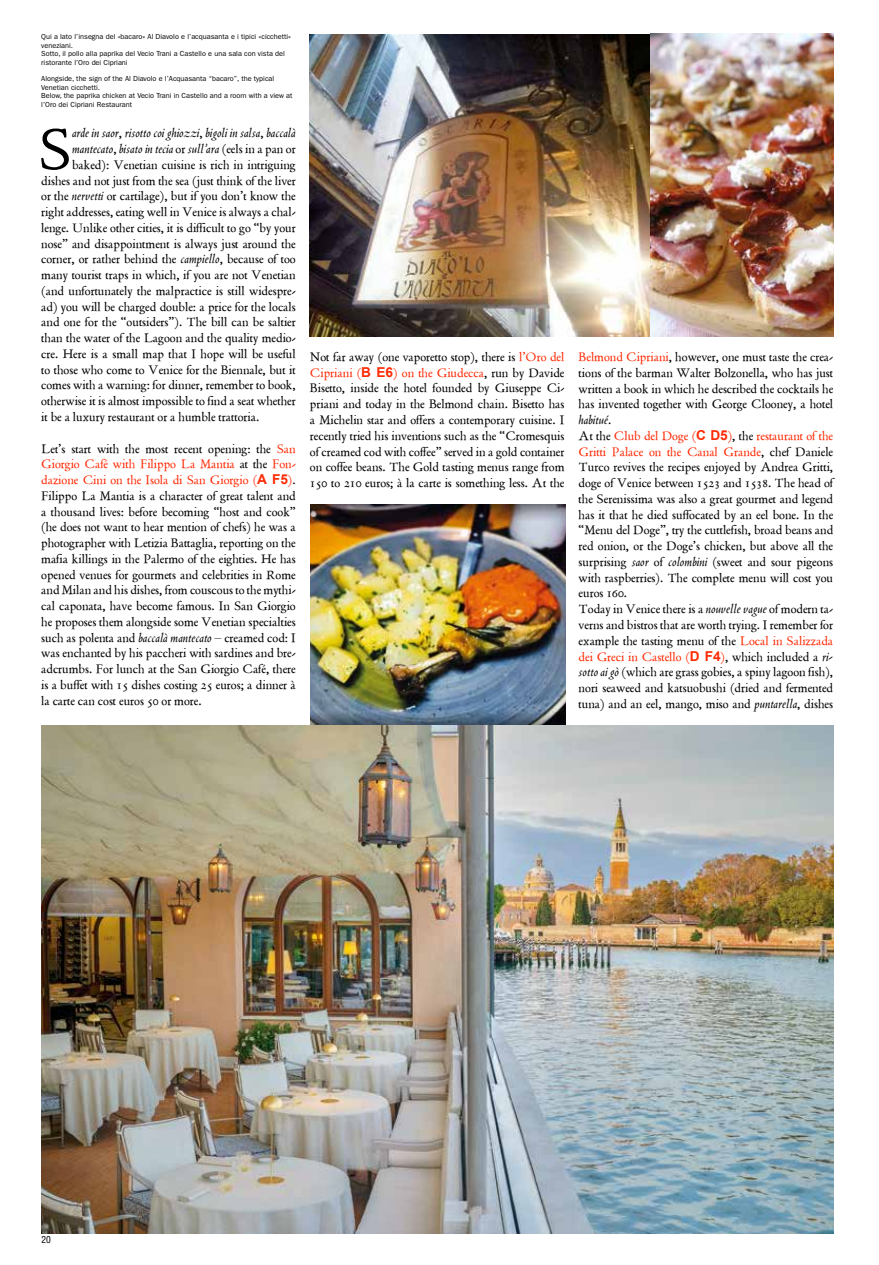
<style>
.page{position:relative;width:879px;height:1265px;background:#fff}
.page>*{position:absolute;margin:0;border:0;box-sizing:border-box;transform-origin:0 0}
.t1{font:64.4px "Alle Poliphilus";color:#000}
.t2{font:13.6px/15.8px "Alle Poliphilus";color:#000;text-align:justify}
.t3{font:13.6px/15.8px "Alle Blado";color:#000}
.t4{font:condensed 9.4px "Helvetica LT Std";color:#000}
.t5{font:7.3px/8.4px "ITC Franklin Gothic Std";color:#000}
.s1{font-family:"Alle Poliphilus"}
.s2{font-family:"Alle Blado"}
.s3{color:#ff2b06}
.s4{font-family:"Arial";font-weight:700;color:#ff2b06}
</style>
<div class="page">
<img style="left:310px;top:34px;width:523px;height:303px">
<img style="left:311px;top:504px;width:255px;height:221px">
<img style="left:41px;top:725px;width:792px;height:508px">
<p class="t5" style="left:41px;top:33px;width:251px">Qui a lato l’insegna del «bacaro» Al Diavolo e l’acquasanta e i tipici «cicchetti» veneziani.<br>Sotto, il pollo alla paprika del Vecio Trani a Castello e una sala con vista del ristorante l’Oro dei Cipriani</p>
<p class="t5" style="left:41px;top:75px;width:253px">Alongside, the sign of the Al Diavolo e l’Acquasanta “bacaro”, the typical Venetian cicchetti.<br>Below, the paprika chicken at Vecio Trani in Castello and a room with a view at l’Oro dei Cipriani Restaurant</p>
<h1 class="t1" style="left:38px;top:114px;width:36px">S</h1>
<p class="t3" style="left:72px;top:126px;width:225px">arde in saor<span class="s1">,</span> risotto coi ghiozzi<span class="s1">,</span> bigoli in salsa<span class="s1">,</span> baccalà mantecato<span class="s1">,</span> bisato in tecia <span class="s1">or</span> sull’ara <span class="s1">(eels in a pan or</span></p>
<p class="t2" style="left:41px;top:157px;width:256px;text-indent:31px">baked): Venetian cuisine is rich in intriguing dishes and not just from the sea (just think of the liver or the <span class="s2">nervetti</span> or cartilage), but if you don’t know the right addresses, eating well in Venice is always a chal&shy;lenge. Unlike other cities, it is difficult to go “by your nose” and disappointment is always just around the corner, or rather behind the <span class="s2">campiello</span>, because of too many tourist traps in which, if you are not Venetian (and unfortunately the malpractice is still widespre&shy;ad) you will be charged double: a price for the locals and one for the “outsiders”). The bill can be saltier than the water of the Lagoon and the quality medio&shy;cre. Here is a small map that I hope will be useful to those who come to Venice for the Biennale, but it comes with a warning: for dinner, remember to book, otherwise it is almost impossible to find a seat whether it be a luxury restaurant or a humble trattoria.</p>
<p class="t2" style="left:41px;top:441px;width:256px">Let’s start with the most recent opening: the <span class="s3">San Giorgio Café with Filippo La Mantia</span> at the <span class="s3">Fon&shy;dazione Cini on the Isola di San Giorgio (</span><span class="s4">A F5</span><span class="s3">)</span>.<br>Filippo La Mantia is a character of great talent and a thousand lives: before becoming “host and cook” (he does not want to hear mention of chefs) he was a photographer with Letizia Battaglia, reporting on the mafia killings in the Palermo of the eighties. He has opened venues for gourmets and celebrities in Rome and Milan and his dishes, from couscous to the mythi&shy;cal caponata, have become famous. In San Giorgio he proposes them alongside some Venetian specialties such as polenta and <span class="s2">baccalà mantecato –</span> creamed cod: I was enchanted by his paccheri with sardines and bre&shy;adcrumbs. For lunch at the San Giorgio Café, there is a buffet with 15 dishes costing 25 euros; a dinner à la carte can cost euros 50 or more.</p>
<p class="t2" style="left:310px;top:349px;width:256px">Not far away (one vaporetto stop), there is <span class="s3">l’Oro del Cipriani (</span><span class="s4">B E6</span><span class="s3">) on the Giudecca</span>, run by Davide Bisetto, inside the hotel founded by Giuseppe Ci&shy;priani and today in the Belmond chain. Bisetto has a Michelin star and offers a contemporary cuisine. I recently tried his inventions such as the “Cromesquis of creamed cod with coffee” served in a gold container on coffee beans. The Gold tasting menus range from 150 to 210 euros; à la carte is something less. At the</p>
<p class="t2" style="left:578px;top:349px;width:256px"><span class="s3">Belmond Cipriani</span>, however, one must taste the crea&shy;tions of the barman Walter Bolzonella, who has just written a book in which he described the cocktails he has invented together with George Clooney, a hotel</p>
<p class="t3" style="left:578px;top:412px;width:34px">habitué<span class="s1">.</span></p>
<p class="t2" style="left:578px;top:428px;width:256px;text-align:left">At the <span class="s3">Club del Doge (</span><span class="s4">C D5</span><span class="s3">)</span>, the <span class="s3">restaurant of the Gritti Palace on the Canal Grande</span>, chef Daniele Turco revives the recipes enjoyed by Andrea Gritti, doge of Venice between 1523 and 1538. The head of the Serenissima was also a great gourmet and legend has it that he died suffocated by an eel bone. In the “Menu del Doge”, try the cuttlefish, broad beans and red onion, or the Doge’s chicken, but above all the surprising <span class="s2">saor</span> of <span class="s2">colombini</span> (sweet and sour pigeons with raspberries). The complete menu will cost you euros 160.<br>Today in Venice there is a <span class="s2">nouvelle vague</span> of modern ta&shy;verns and bistros that are worth trying. I remember for example the tasting menu of the <span class="s3">Local in Salizzada dei Greci in Castello (</span><span class="s4">D F4</span><span class="s3">)</span>, which included a <span class="s2">ri&shy;sotto ai gò</span> (which are grass gobies, a spiny lagoon fish), nori seaweed and katsuobushi (dried and fermented tuna) and an eel, mango, miso and <span class="s2">puntarella</span>, dishes</p>
<p class="t4" style="left:42px;top:1233px;width:11px">20</p>
</div>
